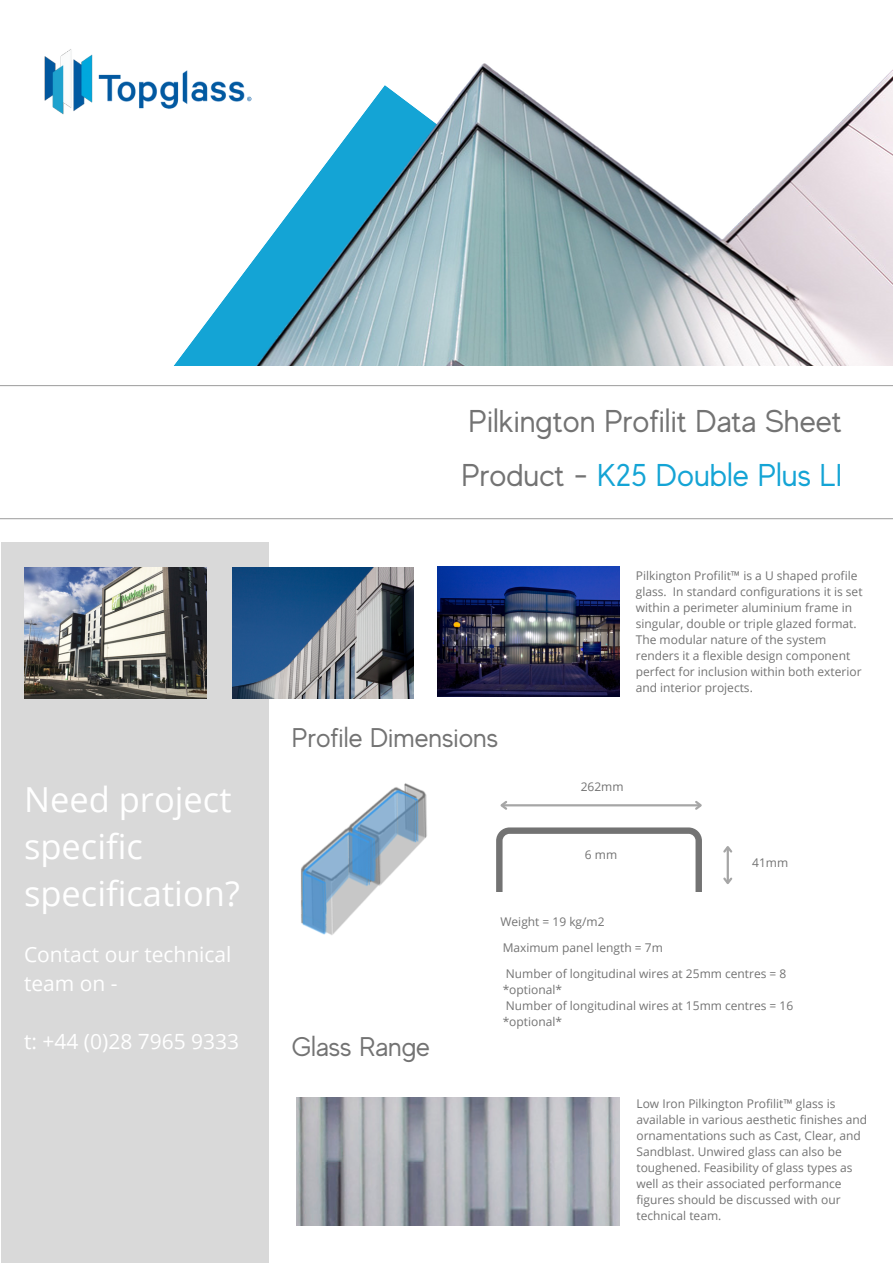
<style>
.page{position:relative;width:893px;height:1264px;background:#fff}
.page>*{position:absolute;margin:0;border:0;box-sizing:border-box;transform-origin:0 0}
.t1{font:34.5px/47.2px "Open Sans";color:#fff}
.t2{font:31.5px/54.4px "MADE Evolve Sans";color:#737373}
.t3{font:27px "MADE Evolve Sans";color:#737373}
.t4{font:21px/29.2px "Open Sans";color:#fff}
.t5{font:12px/16px "Open Sans";color:#737373}
.s1{color:#14a4d5}
</style>
<div class="page">
<img style="left:44px;top:49px;width:120px;height:66px">
<svg style="left:76px;top:85px;width:88px;height:30px"></svg>
<img style="left:164px;top:63px;width:728px;height:303px">
<hr style="left:0;top:385px;width:892px;height:1px;background:#a6a6a6">
<hr style="left:0;top:518px;width:892px;height:1px;background:#a6a6a6">
<div style="left:1px;top:542px;width:268px;height:720px;background:#d9d9d9"></div>
<img style="left:24px;top:568px;width:182px;height:130px">
<img style="left:232px;top:568px;width:182px;height:130px">
<img style="left:437px;top:566px;width:182px;height:130px">
<svg style="left:496px;top:827px;width:206px;height:65px"></svg>
<hr style="left:501px;top:804px;width:199px;height:2px;background:#a6a6a6">
<svg style="left:500px;top:801px;width:9px;height:9px"></svg>
<svg style="left:693px;top:801px;width:9px;height:9px"></svg>
<hr style="left:726px;top:847px;width:2px;height:36px;background:#a6a6a6">
<svg style="left:723px;top:875px;width:10px;height:9px"></svg>
<svg style="left:723px;top:846px;width:10px;height:8px"></svg>
<img style="left:301px;top:783px;width:126px;height:152px">
<img style="left:296px;top:1097px;width:323px;height:127px">
<h1 class="t1" style="left:24px;top:774px;width:217px">Need project specific specification?</h1>
<h3 class="t4" style="left:24px;top:938px;width:209px">Contact our technical team on -</h3>
<h3 class="t4" style="left:24px;top:1026px;width:217px">t: +44 (0)28 7965 9333</h3>
<h2 class="t2" style="left:461px;top:394px;width:382px">Pilkington Profilit Data Sheet<br>Product - <span class="s1">K25 Double Plus LI</span></h2>
<h3 class="t3" style="left:292px;top:722px;width:208px">Profile Dimensions</h3>
<p class="t5" style="left:635px;top:567px;width:228px">Pilkington Profilit™ is a U shaped profile glass. In standard configurations it is set within a perimeter aluminium frame in singular, double or triple glazed format.<br>The modular nature of the system renders it a flexible design component perfect for inclusion within both exterior and interior projects.</p>
<p class="t5" style="left:580px;top:778px;width:44px">262mm</p>
<p class="t5" style="left:585px;top:846px;width:34px">6 mm</p>
<p class="t5" style="left:752px;top:854px;width:37px">41mm</p>
<h3 class="t3" style="left:292px;top:1031px;width:140px">Glass Range</h3>
<p class="t5" style="left:500px;top:908px;width:287px;line-height:25.8px">Weight = 19 kg/m2<br>Maximum panel length = 7m<br>Number of longitudinal wires at 25mm centres = 8</p>
<p class="t5" style="left:502px;top:981px;width:292px">*optional*<br>Number of longitudinal wires at 15mm centres = 16 *optional*</p>
<p class="t5" style="left:636px;top:1095px;width:232px">Low Iron Pilkington Profilit™ glass is available in various aesthetic finishes and ornamentations such as Cast, Clear, and Sandblast. Unwired glass can also be toughened. Feasibility of glass types as well as their associated performance figures should be discussed with our technical team.</p>
</div>
